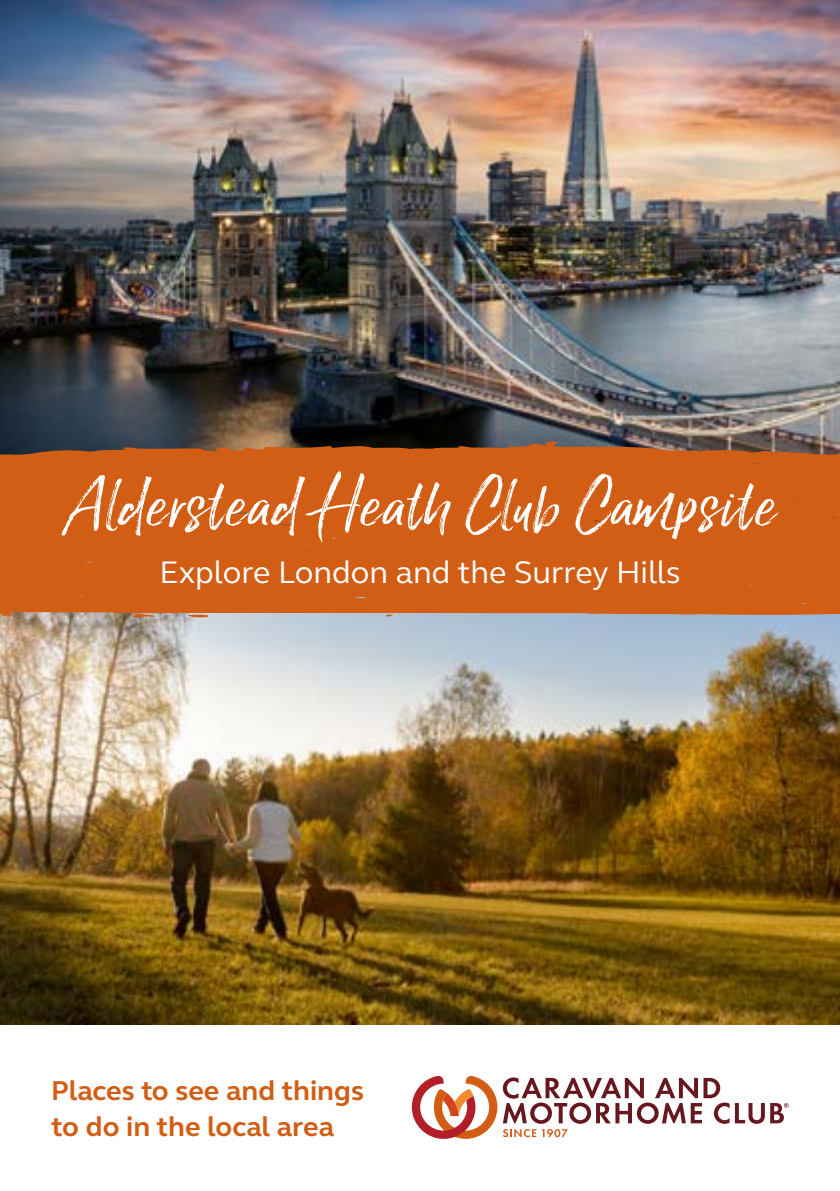
<style>
.page{position:relative;width:840px;height:1191px;background:#fff}
.page>*{position:absolute;margin:0;border:0;box-sizing:border-box;transform-origin:0 0}
.t1{font:76px "Lucky Fellas Win";letter-spacing:.025em;color:#fff}
.t2{font:32px "FS Elliot";color:#fff}
.t3{font:700 28px/36px "FS Elliot";color:#d25e15}
</style>
<div class="page">
<img style="left:0;top:0;width:839px;height:1024px">
<svg style="left:187px;top:616px;width:23px;height:2px"></svg>
<svg style="left:130px;top:616px;width:25px;height:2px"></svg>
<div style="left:0;top:441px;width:839px;height:175px;background:#d25e15"></div>
<svg style="left:411px;top:1076px;width:377px;height:62px"></svg>
<h1 class="t1" style="left:66px;top:457px;width:709px">Alderstead Heath Club Campsite</h1>
<p class="t2" style="left:159px;top:550px;width:522px">Explore London and the Surrey Hills</p>
<p class="t3" style="left:51px;top:1072px;width:314px">Places to see and things to do in the local area</p>
</div>
